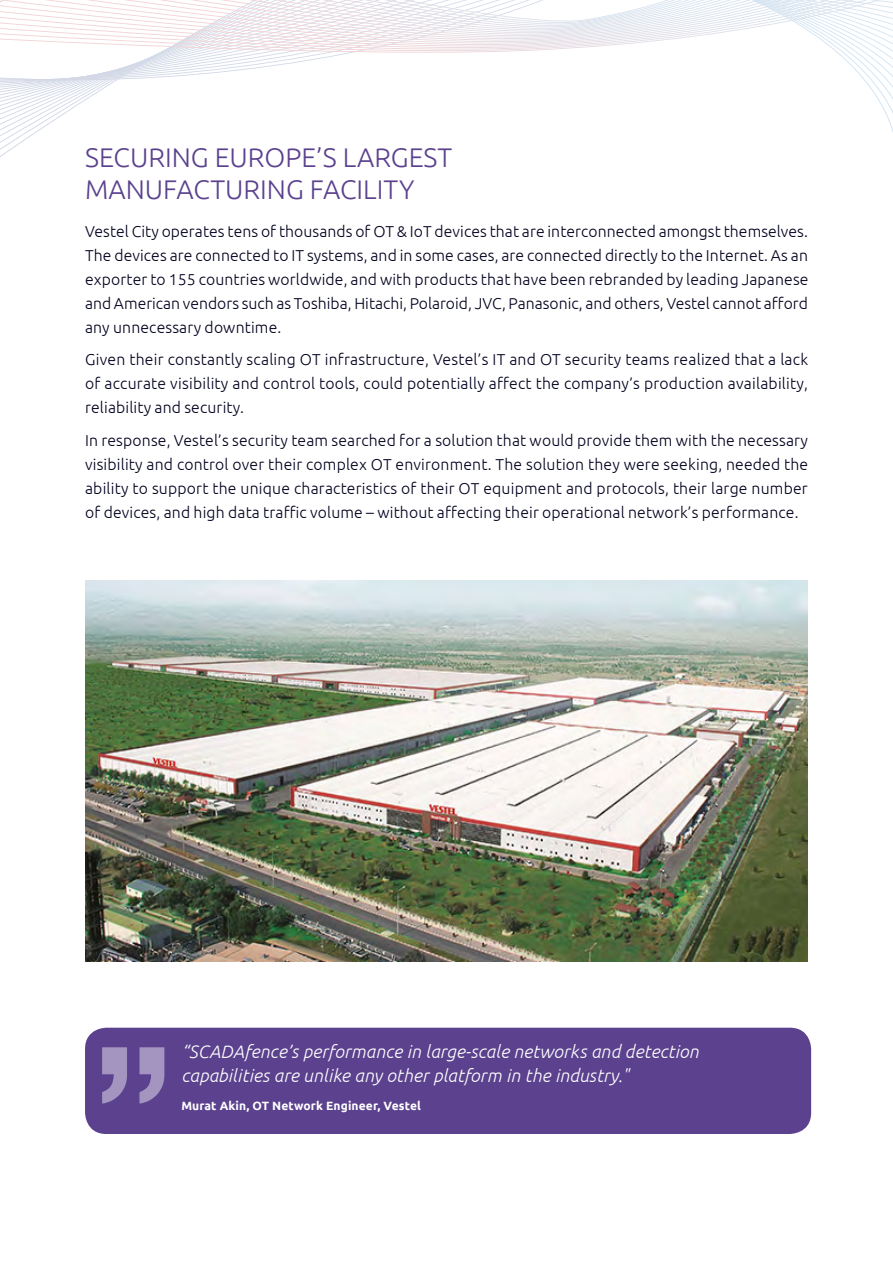
<style>
.page{position:relative;width:893px;height:1263px;background:#fff}
.page>*{position:absolute;margin:0;border:0;box-sizing:border-box;transform-origin:0 0}
.t1{font:300 27px/32.4px "Ubuntu";color:#5b418e}
.t2{font:italic 300 18px/24px "Ubuntu";letter-spacing:.01em;color:#fff}
.t3{font:300 15.75px/24px "Ubuntu";letter-spacing:.01em;color:#00001e;text-align:justify}
.t4{font:700 12px "Ubuntu";letter-spacing:.01em;color:#fff}
</style>
<div class="page">
<div style="left:85px;top:1028px;width:726px;height:106px;background:#5b418e;border-radius:21px"></div>
<svg style="left:102px;top:1047px;width:63px;height:56px"></svg>
<img style="left:85px;top:581px;width:722px;height:380px">
<svg style="left:0;top:62px;width:893px;height:95px"></svg>
<svg style="left:0;top:0;width:893px;height:62px"></svg>
<h1 class="t1" style="left:85px;top:140px;width:369px">SECURING EUROPE S’ LARGEST<br>MANUFACTURING FACILITY</h1>
<p class="t3" style="left:85px;top:219px;width:725px">Vestel City operates tens of thousands of OT &amp; IoT devices that are interconnected amongst themselves.<br>The devices are connected to IT systems, and in some cases, are connected directly to the Internet. As an exporter to 155 countries worldwide, and with products that have been rebranded by leading Japanese and American vendors such as Toshiba, Hitachi, Polaroid, JVC, Panasonic, and others, Vestel cannot afford any unnecessary downtime.</p>
<p class="t3" style="left:85px;top:347px;width:725px">Given their constantly scaling OT infrastructure, Vestel I Ts’ and OT security teams realized that a lack of accurate visibility and control tools, could potentially affect the company s’ production availability, reliability and security.</p>
<p class="t3" style="left:85px;top:428px;width:725px">In response, Vestel s’ security team searched for a solution that would provide them with the necessary visibility and control over their complex OT environment. The solution they were seeking, needed the ability to support the unique characteristics of their OT equipment and protocols, their large number of devices, and high data traffic volume – without affecting their operational network s’ performance.</p>
<p class="t2" style="left:181px;top:1039px;width:519px">“SCADAfence s’ performance in large-scale networks and detection capabilities are unlike any other platform in the industry ".</p>
<p class="t4" style="left:181px;top:1099px;width:241px">Murat Akin, OT Network Engineer, Vestel</p>
</div>
